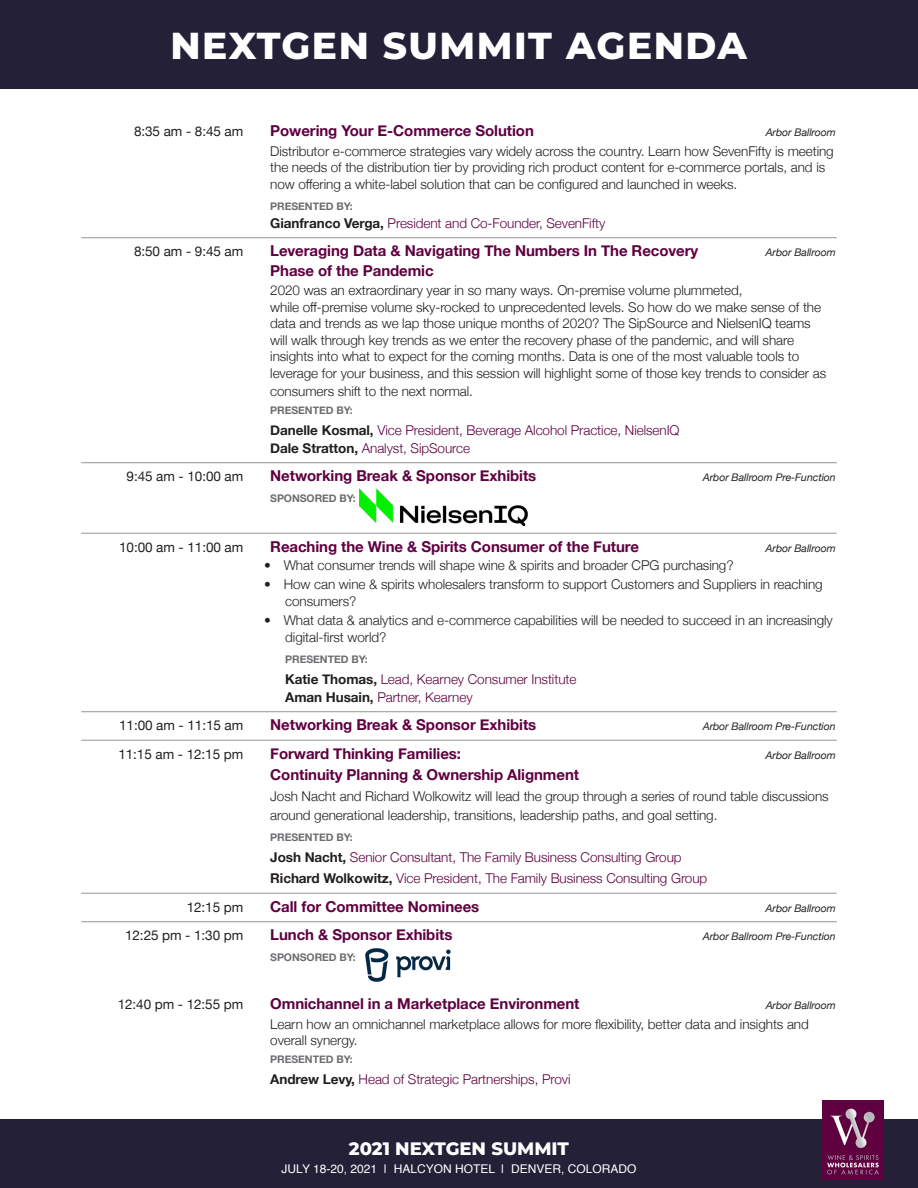
<style>
.page{position:relative;width:918px;height:1188px;background:#fff}
.page>*{position:absolute;margin:0;border:0;box-sizing:border-box;transform-origin:0 0}
.t1{font:800 37.5px "Montserrat";letter-spacing:.04em;color:#fff}
.t2{font:800 18px "Montserrat";color:#fff}
.t3{font:700 15px "Helvetica Neue";letter-spacing:-.005em;color:#5f0040}
.t4{font:300 13.5px/16.5px "Helvetica Neue";letter-spacing:-.005em;color:#231f20}
.t5{font:300 13.5px/18px "Helvetica Neue";letter-spacing:-.005em;color:#5f0040}
.t6{font:13.5px "Helvetica Neue";letter-spacing:-.005em;color:#231f20}
.t7{font:12px "Helvetica";color:#fff}
.t8{font:italic 10.5px "Helvetica Neue";letter-spacing:-.005em;color:#231f20}
.t9{font:700 10.5px "Helvetica Neue";letter-spacing:-.005em;color:#6c6d70}
.s1{font-weight:700;color:#231f20}
</style>
<div class="page">
<hr style="left:81px;top:237px;width:756px;height:1px;background:#939598">
<hr style="left:81px;top:462px;width:756px;height:1px;background:#939598">
<hr style="left:81px;top:533px;width:756px;height:1px;background:#939598">
<hr style="left:81px;top:711px;width:756px;height:1px;background:#939598">
<hr style="left:81px;top:740px;width:756px;height:1px;background:#939598">
<hr style="left:81px;top:893px;width:756px;height:1px;background:#939598">
<hr style="left:81px;top:921px;width:756px;height:1px;background:#939598">
<div style="left:0;top:0;width:918px;height:88px;background:#242038"></div>
<div style="left:0;top:1119px;width:918px;height:69px;background:#242038"></div>
<img style="left:823px;top:1100px;width:60px;height:80px">
<img style="left:365px;top:948px;width:86px;height:34px">
<img style="left:359px;top:488px;width:169px;height:37px">
<p class="t1" style="left:170px;top:19px;width:578px">NEXTGEN SUMMIT AGENDA</p>
<p class="t6" style="left:134px;top:122px;width:111px">8:35 am - 8:45 am</p>
<p class="t3" style="left:270px;top:119px;width:265px">Powering Your E-Commerce Solution</p>
<p class="t8" style="left:766px;top:125px;width:72px">Arbor Ballroom</p>
<p class="t4" style="left:270px;top:142px;width:565px">Distributor e-commerce strategies vary widely across the country. Learn how SevenFifty is meeting the needs of the distribution tier by providing rich product content for e-commerce portals, and is now offering a white-label solution that can be configured and launched in weeks.</p>
<p class="t9" style="left:270px;top:198px;width:84px">PRESENTED BY:</p>
<p class="t5" style="left:270px;top:213px;width:337px"><span class="s1">Gianfranco Verga,</span> President and Co-Founder, SevenFifty</p>
<p class="t6" style="left:134px;top:242px;width:111px">8:50 am - 9:45 am</p>
<p class="t3" style="left:270px;top:239px;width:430px">Leveraging Data &amp; Navigating The Numbers In The Recovery</p>
<p class="t8" style="left:766px;top:245px;width:72px">Arbor Ballroom</p>
<p class="t3" style="left:270px;top:259px;width:165px">Phase of the Pandemic</p>
<p class="t4" style="left:270px;top:281px;width:557px">2020 was an extraordinary year in so many ways. On-premise volume plummeted,<br>while off-premise volume sky-rocked to unprecedented levels. So how do we make sense of the data and trends as we lap those unique months of 2020? The SipSource and NielsenIQ teams will walk through key trends as we enter the recovery phase of the pandemic, and will share insights into what to expect for the coming months. Data is one of the most valuable tools to leverage for your business, and this session will highlight some of those key trends to consider as</p>
<p class="t4" style="left:270px;top:382px;width:204px">consumers shift to the next normal.</p>
<p class="t9" style="left:270px;top:402px;width:84px">PRESENTED BY:</p>
<p class="t5" style="left:270px;top:420px;width:411px"><span class="s1">Danelle Kosmal,</span> Vice President, Beverage Alcohol Practice, NielsenIQ<br><span class="s1">Dale Stratton,</span> Analyst, SipSource</p>
<p class="t6" style="left:127px;top:467px;width:118px">9:45 am - 10:00 am</p>
<p class="t3" style="left:270px;top:464px;width:268px">Networking Break &amp; Sponsor Exhibits</p>
<p class="t8" style="left:703px;top:470px;width:135px">Arbor Ballroom Pre-Function</p>
<p class="t9" style="left:270px;top:490px;width:87px">SPONSORED BY:</p>
<p class="t6" style="left:119px;top:537px;width:126px">10:00 am - 11:00 am</p>
<p class="t3" style="left:270px;top:535px;width:370px">Reaching the Wine &amp; Spirits Consumer of the Future</p>
<p class="t8" style="left:766px;top:540px;width:72px">Arbor Ballroom</p>
<p class="t4" style="left:264px;top:556px;width:471px">• What consumer trends will shape wine &amp; spirits and broader CPG purchasing?</p>
<p class="t4" style="left:285px;top:575px;width:539px;text-indent:-21px">• How can wine &amp; spirits wholesalers transform to support Customers and Suppliers in reaching consumers?</p>
<p class="t4" style="left:285px;top:611px;width:549px;text-indent:-21px">• What data &amp; analytics and e-commerce capabilities will be needed to succeed in an increasingly digital-first world?</p>
<p class="t9" style="left:285px;top:651px;width:84px">PRESENTED BY:</p>
<p class="t5" style="left:285px;top:669px;width:293px"><span class="s1">Katie Thomas,</span> Lead, Kearney Consumer Institute<br><span class="s1">Aman Husain,</span> Partner, Kearney</p>
<p class="t6" style="left:119px;top:716px;width:126px">11:00 am - 11:15 am</p>
<p class="t3" style="left:270px;top:713px;width:268px">Networking Break &amp; Sponsor Exhibits</p>
<p class="t8" style="left:703px;top:719px;width:135px">Arbor Ballroom Pre-Function</p>
<p class="t6" style="left:118px;top:744px;width:126px">11:15 am - 12:15 pm</p>
<p class="t3" style="left:270px;top:742px;width:192px">Forward Thinking Families:</p>
<p class="t8" style="left:766px;top:747px;width:72px">Arbor Ballroom</p>
<p class="t3" style="left:270px;top:763px;width:310px">Continuity Planning &amp; Ownership Alignment</p>
<p class="t4" style="left:270px;top:785px;width:560px;line-height:19.5px">Josh Nacht and Richard Wolkowitz will lead the group through a series of round table discussions around generational leadership, transitions, leadership paths, and goal setting.</p>
<p class="t9" style="left:270px;top:829px;width:84px">PRESENTED BY:</p>
<p class="t5" style="left:270px;top:846px;width:439px;line-height:21px"><span class="s1">Josh Nacht,</span> Senior Consultant, The Family Business Consulting Group<br><span class="s1">Richard Wolkowitz,</span> Vice President, The Family Business Consulting Group</p>
<p class="t6" style="left:187px;top:897px;width:58px">12:15 pm</p>
<p class="t3" style="left:270px;top:895px;width:211px">Call for Committee Nominees</p>
<p class="t8" style="left:766px;top:900px;width:72px">Arbor Ballroom</p>
<p class="t6" style="left:125px;top:926px;width:120px">12:25 pm - 1:30 pm</p>
<p class="t3" style="left:270px;top:923px;width:184px">Lunch &amp; Sponsor Exhibits</p>
<p class="t8" style="left:703px;top:929px;width:135px">Arbor Ballroom Pre-Function</p>
<p class="t9" style="left:270px;top:949px;width:87px">SPONSORED BY:</p>
<p class="t6" style="left:118px;top:995px;width:127px">12:40 pm - 12:55 pm</p>
<p class="t3" style="left:270px;top:992px;width:311px">Omnichannel in a Marketplace Environment</p>
<p class="t8" style="left:766px;top:998px;width:72px">Arbor Ballroom</p>
<p class="t4" style="left:270px;top:1015px;width:540px">Learn how an omnichannel marketplace allows for more flexibility, better data and insights and overall synergy.</p>
<p class="t9" style="left:270px;top:1051px;width:84px">PRESENTED BY:</p>
<p class="t5" style="left:270px;top:1069px;width:302px"><span class="s1">Andrew Levy,</span> Head of Strategic Partnerships, Provi</p>
<p class="t2" style="left:349px;top:1135px;width:222px">2021 NEXTGEN SUMMIT</p>
<p class="t7" style="left:282px;top:1159px;width:356px">JULY 18-20, 2021 | HALCYON HOTEL | DENVER, COLORADO</p>
</div>
